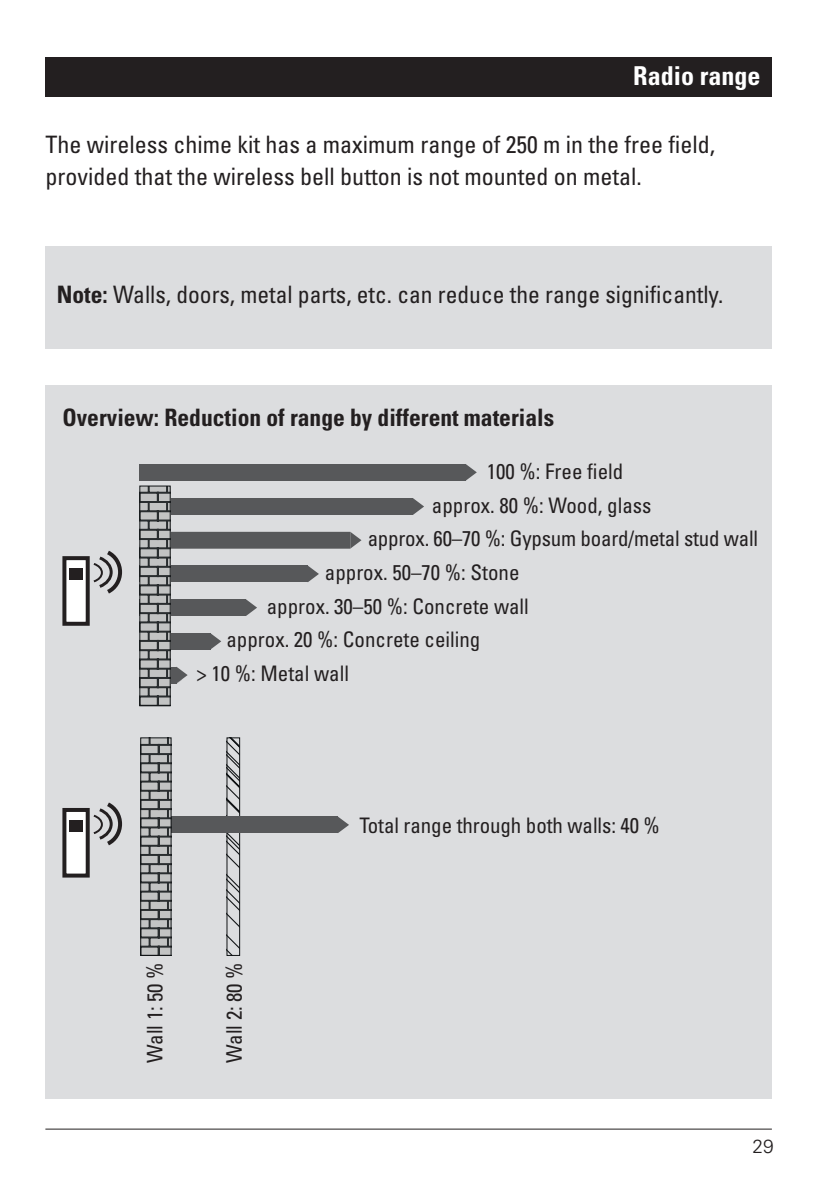
<style>
.page{position:relative;width:840px;height:1191px;background:#fff}
.page>*{position:absolute;margin:0;border:0;box-sizing:border-box;transform-origin:0 0}
.t1{font:700 condensed 26px "Univers LT Std";color:#fff}
.t2{font:condensed 24px/31px "Univers LT Std";color:#231f20}
.t3{font:700 condensed 24px "Univers LT Std";color:#231f20}
.t4{font:condensed 21.4px "Univers LT Std";color:#231f20}
.t5{font:300 19px "Univers LT Std";color:#231f20}
.s1{font-weight:700}
</style>
<div class="page">
<hr style="left:45px;top:1128px;width:726px;height:1px;background:#231f20">
<div style="left:45px;top:57px;width:726px;height:39px;background:#231f20"></div>
<div style="left:45px;top:246px;width:726px;height:102px;background:#dcdddf"></div>
<div style="left:45px;top:386px;width:726px;height:713px;background:#dcdddf"></div>
<svg style="left:228px;top:739px;width:10px;height:214px"></svg>
<div style="left:226px;top:737px;width:14px;height:218px;border:1px solid #101315"></div>
<div style="left:171px;top:816px;width:167px;height:17px;background:#57585a"></div>
<svg style="left:142px;top:739px;width:27px;height:214px;background:#929495"></svg>
<div style="left:140px;top:737px;width:31px;height:218px;border:1px solid #101315"></div>
<svg style="left:338px;top:816px;width:11px;height:17px"></svg>
<svg style="left:93px;top:802px;width:30px;height:44px"></svg>
<div style="left:64px;top:810px;width:24px;height:65px;background:#fff"></div>
<div style="left:62px;top:808px;width:28px;height:69px;border:4px solid #231f20"></div>
<div style="left:69px;top:819px;width:14px;height:12px;background:#231f20"></div>
<div style="left:139px;top:498px;width:273px;height:17px;background:#57585a"></div>
<div style="left:139px;top:464px;width:326px;height:17px;background:#57585a"></div>
<svg style="left:465px;top:464px;width:11px;height:17px"></svg>
<svg style="left:412px;top:498px;width:12px;height:17px"></svg>
<svg style="left:139px;top:486px;width:222px;height:220px"></svg>
<svg style="left:93px;top:550px;width:30px;height:44px"></svg>
<div style="left:64px;top:558px;width:24px;height:66px;background:#fff"></div>
<div style="left:62px;top:556px;width:28px;height:70px;border:4px solid #231f20"></div>
<div style="left:69px;top:568px;width:14px;height:11px;background:#231f20"></div>
<p class="t1" style="left:633px;top:59px;width:129px">Radio range</p>
<p class="t2" style="left:45px;top:129px;width:671px">The wireless chime kit has a maximum range of 250 m in the free field, provided that the wireless bell button is not mounted on metal.</p>
<p class="t2" style="left:57px;top:278px;width:667px"><span class="s1">Note:</span> Walls, doors, metal parts, etc. can reduce the range significantly.</p>
<p class="t3" style="left:62px;top:402px;width:493px">Overview: Reduction of range by different materials</p>
<p class="t4" style="left:486px;top:458px;width:138px">100 %: Free field</p>
<p class="t4" style="left:431px;top:492px;width:221px">approx. 80 %: Wood, glass</p>
<p class="t4" style="left:367px;top:525px;width:392px">approx. 60–70 %: Gypsum board/metal stud wall</p>
<p class="t4" style="left:325px;top:559px;width:196px">approx. 50–70 %: Stone</p>
<p class="t4" style="left:266px;top:592px;width:263px">approx. 30–50 %: Concrete wall</p>
<p class="t4" style="left:226px;top:626px;width:255px">approx. 20 %: Concrete ceiling</p>
<p class="t4" style="left:196px;top:660px;width:154px">&gt; 10 %: Metal wall</p>
<p class="t4" style="left:141px;top:1063px;width:102px;rotate:-90deg">Wall 1: 50 %</p>
<p class="t4" style="left:220px;top:1063px;width:102px;rotate:-90deg">Wall 2: 80 %</p>
<p class="t4" style="left:359px;top:811px;width:302px">Total range through both walls: 40 %</p>
<p class="t5" style="left:752px;top:1134px;width:23px">29</p>
</div>
